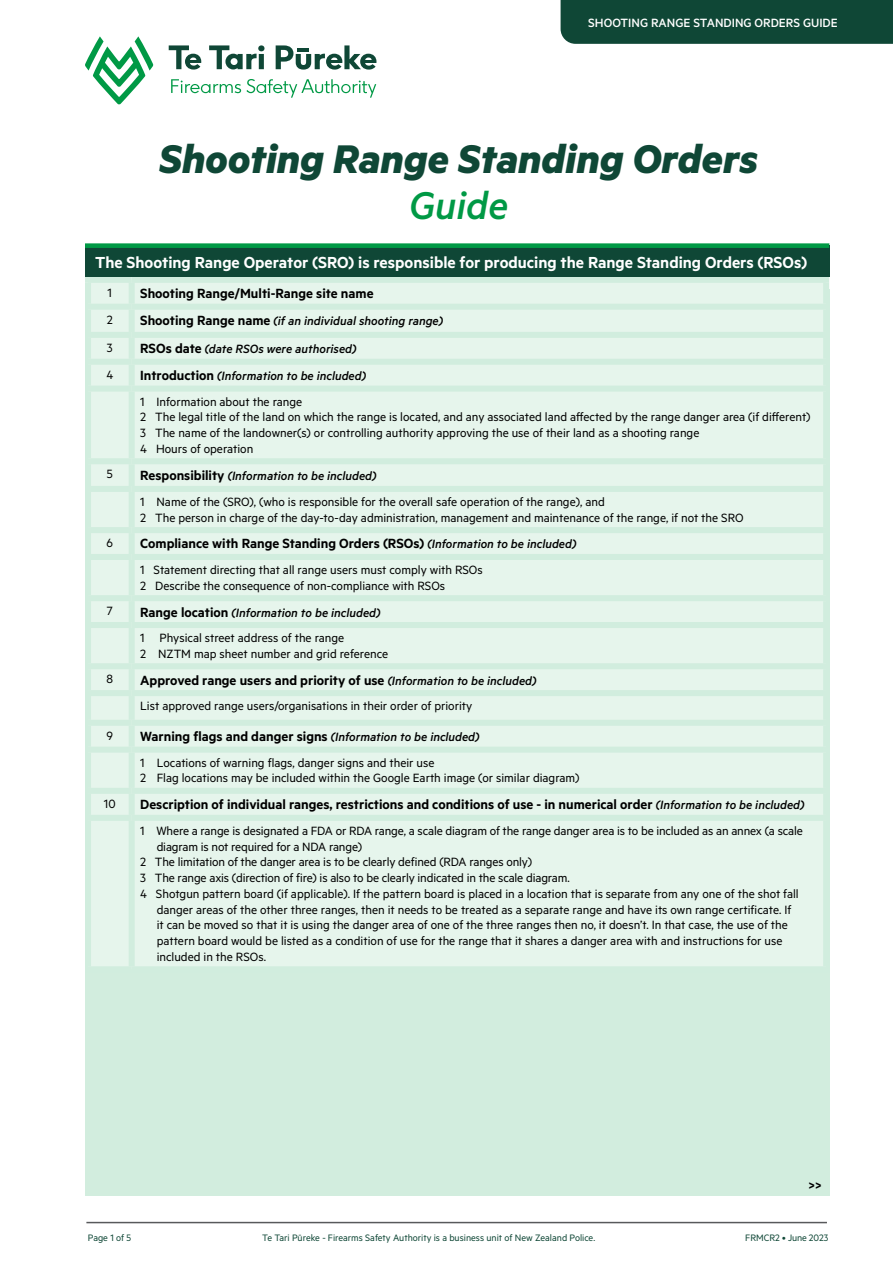
<style>
.page{position:relative;width:893px;height:1263px;background:#fff}
.page>*{position:absolute;margin:0;border:0;box-sizing:border-box;transform-origin:0 0}
.t1{font:italic 700 45px "Metric";color:#0f4736}
.t2{font:italic 500 43.5px "Metric";color:#009945}
.t3{font:600 18px "Metric";color:#fff}
.t4{font:600 15px "Metric";color:#000}
.t5{font:13.5px/15.8px "Metric";color:#000}
.t6{font:italic 500 13.5px/25.5px "Metric";color:#000}
.t7{font:500 13.5px "Metric";color:#fff}
.t8{font:10.5px "Metric";color:#0f4736}
.s1{font-weight:600;font-style:normal;font-size:15px}
.s2{font-weight:400;font-style:normal}
.s3{font-weight:600;font-size:15px}
.s4{font-weight:500;font-style:italic}
.s5{font-weight:500;font-style:italic;font-size:13.5px}
.s6{font-style:inherit}
</style>
<div class="page">
<hr style="left:86px;top:1222px;width:741px;height:1px;background:#58595b">
<svg style="left:85px;top:36px;width:68px;height:69px"></svg>
<svg style="left:171px;top:79px;width:205px;height:19px"></svg>
<svg style="left:169px;top:45px;width:32px;height:25px"></svg>
<svg style="left:209px;top:45px;width:55px;height:24px"></svg>
<svg style="left:276px;top:45px;width:100px;height:25px"></svg>
<hr style="left:297px;top:48px;width:12px;height:4px;background:#0f4736">
<div style="left:561px;top:0;width:332px;height:44px;background:#0f4736"></div>
<div style="left:85px;top:243px;width:744px;height:953px;background:#d2edde"></div>
<div style="left:91px;top:283px;width:732px;height:683px;background:#e6f5ec"></div>
<div style="left:129px;top:283px;width:6px;height:21px;background:#d1edde"></div>
<div style="left:85px;top:304px;width:47px;height:6px;background:#d1edde"></div>
<div style="left:132px;top:304px;width:697px;height:6px;background:#d1edde"></div>
<div style="left:129px;top:310px;width:6px;height:22px;background:#d1edde"></div>
<div style="left:85px;top:332px;width:47px;height:6px;background:#d1edde"></div>
<div style="left:129px;top:338px;width:6px;height:21px;background:#d1edde"></div>
<div style="left:132px;top:332px;width:697px;height:6px;background:#d1edde"></div>
<div style="left:85px;top:359px;width:47px;height:6px;background:#d1edde"></div>
<div style="left:129px;top:365px;width:6px;height:21px;background:#d1edde"></div>
<div style="left:132px;top:359px;width:697px;height:6px;background:#d1edde"></div>
<div style="left:85px;top:386px;width:47px;height:6px;background:#d1edde"></div>
<div style="left:129px;top:392px;width:6px;height:66px;background:#d1edde"></div>
<div style="left:132px;top:386px;width:697px;height:6px;background:#d1edde"></div>
<div style="left:85px;top:458px;width:47px;height:6px;background:#d1edde"></div>
<div style="left:132px;top:458px;width:697px;height:6px;background:#d1edde"></div>
<div style="left:129px;top:464px;width:6px;height:22px;background:#d1edde"></div>
<div style="left:129px;top:492px;width:6px;height:35px;background:#d1edde"></div>
<div style="left:85px;top:486px;width:47px;height:6px;background:#d1edde"></div>
<div style="left:132px;top:486px;width:697px;height:6px;background:#d1edde"></div>
<div style="left:85px;top:527px;width:47px;height:6px;background:#d1edde"></div>
<div style="left:132px;top:527px;width:697px;height:6px;background:#d1edde"></div>
<div style="left:129px;top:533px;width:6px;height:21px;background:#d1edde"></div>
<div style="left:129px;top:560px;width:6px;height:35px;background:#d1edde"></div>
<div style="left:85px;top:554px;width:47px;height:6px;background:#d1edde"></div>
<div style="left:132px;top:554px;width:697px;height:6px;background:#d1edde"></div>
<div style="left:85px;top:595px;width:47px;height:6px;background:#d1edde"></div>
<div style="left:129px;top:601px;width:6px;height:21px;background:#d1edde"></div>
<div style="left:132px;top:595px;width:697px;height:6px;background:#d1edde"></div>
<div style="left:85px;top:622px;width:47px;height:6px;background:#d1edde"></div>
<div style="left:129px;top:628px;width:6px;height:35px;background:#d1edde"></div>
<div style="left:129px;top:669px;width:6px;height:21px;background:#d1edde"></div>
<div style="left:129px;top:696px;width:6px;height:24px;background:#d1edde"></div>
<div style="left:129px;top:726px;width:6px;height:21px;background:#d1edde"></div>
<div style="left:129px;top:753px;width:6px;height:35px;background:#d1edde"></div>
<div style="left:132px;top:622px;width:697px;height:6px;background:#d1edde"></div>
<div style="left:85px;top:663px;width:47px;height:6px;background:#d1edde"></div>
<div style="left:85px;top:690px;width:47px;height:6px;background:#d1edde"></div>
<div style="left:85px;top:720px;width:47px;height:6px;background:#d1edde"></div>
<div style="left:85px;top:747px;width:47px;height:6px;background:#d1edde"></div>
<div style="left:85px;top:788px;width:47px;height:6px;background:#d1edde"></div>
<div style="left:129px;top:794px;width:6px;height:21px;background:#d1edde"></div>
<div style="left:132px;top:663px;width:697px;height:6px;background:#d1edde"></div>
<div style="left:132px;top:690px;width:697px;height:6px;background:#d1edde"></div>
<div style="left:132px;top:720px;width:697px;height:6px;background:#d1edde"></div>
<div style="left:132px;top:747px;width:697px;height:6px;background:#d1edde"></div>
<div style="left:132px;top:788px;width:697px;height:6px;background:#d1edde"></div>
<div style="left:85px;top:815px;width:47px;height:6px;background:#d1edde"></div>
<div style="left:129px;top:821px;width:6px;height:145px;background:#d1edde"></div>
<div style="left:132px;top:815px;width:697px;height:6px;background:#d1edde"></div>
<div style="left:85px;top:246px;width:744px;height:31px;background:#0f4736"></div>
<div style="left:85px;top:243px;width:744px;height:5px;background:#009945"></div>
<p class="t7" style="left:588px;top:15px;width:251px">SHOOTING RANGE STANDING ORDERS GUIDE</p>
<h1 class="t1" style="left:159px;top:131px;width:600px">Shooting Range Standing Orders</h1>
<h2 class="t2" style="left:409px;top:180px;width:101px">Guide</h2>
<h3 class="t3" style="left:95px;top:252px;width:714px">The Shooting Range Operator (SRO) is responsible for producing the Range Standing Orders (RSOs)</h3>
<p class="t5" style="left:108px;top:284px;width:6px">1</p>
<p class="t4" style="left:140px;top:285px;width:235px">Shooting Range/Multi-Range site name</p>
<p class="t5" style="left:107px;top:311px;width:7px">2</p>
<p class="t6" style="left:140px;top:308px;width:304px"><span class="s1">Shooting Range name</span> (if an individual shooting range)</p>
<p class="t5" style="left:107px;top:339px;width:7px">3</p>
<p class="t6" style="left:140px;top:336px;width:218px"><span class="s1">RSOs date</span> (date RSOs were authorised)</p>
<p class="t5" style="left:106px;top:366px;width:8px">4</p>
<p class="t6" style="left:140px;top:363px;width:227px"><span class="s1">Introduction</span> (Information to be included)<br><span class="s2">1 Information about the range</span></p>
<p class="t5" style="left:140px;top:409px;width:672px">2 The legal title of the land on which the range is located, and any associated land affected by the range danger area (if different)<br>3 The name of the landowner(s) or controlling authority approving the use of their land as a shooting range<br>4 Hours of operation</p>
<p class="t5" style="left:107px;top:466px;width:8px">5</p>
<p class="t5" style="left:140px;top:462px;width:466px;line-height:26.2px"><span class="s3">Responsibility</span> <span class="s4">(Information to be included)<br></span>1 Name of the (SRO), (who is responsible for the overall safe operation of the range), and</p>
<p class="t5" style="left:140px;top:509px;width:605px">2 The person in charge of the day-to-day administration, management and maintenance of the range, if not the SRO</p>
<p class="t5" style="left:107px;top:534px;width:8px">6</p>
<p class="t4" style="left:140px;top:535px;width:438px">Compliance with Range Standing Orders (RSOs) <span class="s5">(Information to be included)</span></p>
<p class="t5" style="left:140px;top:561px;width:344px">1 Statement directing that all range users must comply with RSOs<br>2 Describe the consequence of non-compliance with RSOs</p>
<p class="t5" style="left:107px;top:603px;width:7px">7</p>
<p class="t5" style="left:140px;top:599px;width:242px;line-height:25.5px"><span class="s3">Range location</span> <span class="s4">(Information to be included)<br></span>1 Physical street address of the range</p>
<p class="t5" style="left:140px;top:645px;width:250px">2 NZTM map sheet number and grid reference</p>
<p class="t5" style="left:107px;top:671px;width:8px">8</p>
<p class="t4" style="left:140px;top:671px;width:398px">Approved range users and priority of use <span class="s5">(Information to be included)</span></p>
<p class="t5" style="left:140px;top:697px;width:334px">List approved range users/organisations in their order of priority</p>
<p class="t5" style="left:107px;top:727px;width:8px">9</p>
<p class="t4" style="left:140px;top:727px;width:341px">Warning flags and danger signs <span class="s5">(Information to be included)</span></p>
<p class="t5" style="left:140px;top:754px;width:441px">1 Locations of warning flags, danger signs and their use<br>2 Flag locations may be included within the Google Earth image (or similar diagram)</p>
<p class="t5" style="left:104px;top:795px;width:13px">10</p>
<p class="t4" style="left:140px;top:795px;width:666px">Description of individual ranges, restrictions and conditions of use - in numerical order <span class="s5">(Information to be included)</span></p>
<p class="t5" style="left:140px;top:822px;width:664px">1 Where a range is designated a FDA or RDA range, a scale diagram of the range danger area is to be included as an annex (a scale</p>
<p class="t5" style="left:157px;top:838px;width:207px">diagram is not required for a NDA range)</p>
<p class="t5" style="left:140px;top:854px;width:393px">2 The limitation of the danger area is to be clearly defined (RDA ranges only)</p>
<p class="t5" style="left:140px;top:869px;width:431px">3 The range axis (direction of fire) is also to be clearly indicated in the scale diagram.</p>
<p class="t5" style="left:140px;top:885px;width:660px">4 Shotgun pattern board (if applicable). If the pattern board is placed in a location that is separate from any one of the shot fall</p>
<p class="t5" style="left:157px;top:901px;width:636px">danger areas of the other three ranges, then it needs to be treated as a separate range and have its own range certificate. If</p>
<p class="t5" style="left:157px;top:917px;width:633px">it can be moved so that it is using the danger area of one of the three ranges then no, it doesn’t. In that case, the use of the</p>
<p class="t5" style="left:157px;top:932px;width:627px">pattern board would be listed as a condition of use for the range that it shares a danger area with and instructions for use</p>
<p class="t5" style="left:157px;top:948px;width:111px">included in the RSOs.</p>
<p class="t4" style="left:809px;top:1176px;width:15px">&gt;&gt;</p>
<p class="t8" style="left:88px;top:1231px;width:45px">Page 1 of 5</p>
<p class="t8" style="left:262px;top:1231px;width:335px">Te Tari Pūreke - Firearms Safety Authority is a business unit of New Zealand Police.</p>
<p class="t8" style="left:745px;top:1231px;width:85px">FRMCR2 • <span class="s6">June</span> 2023</p>
</div>
